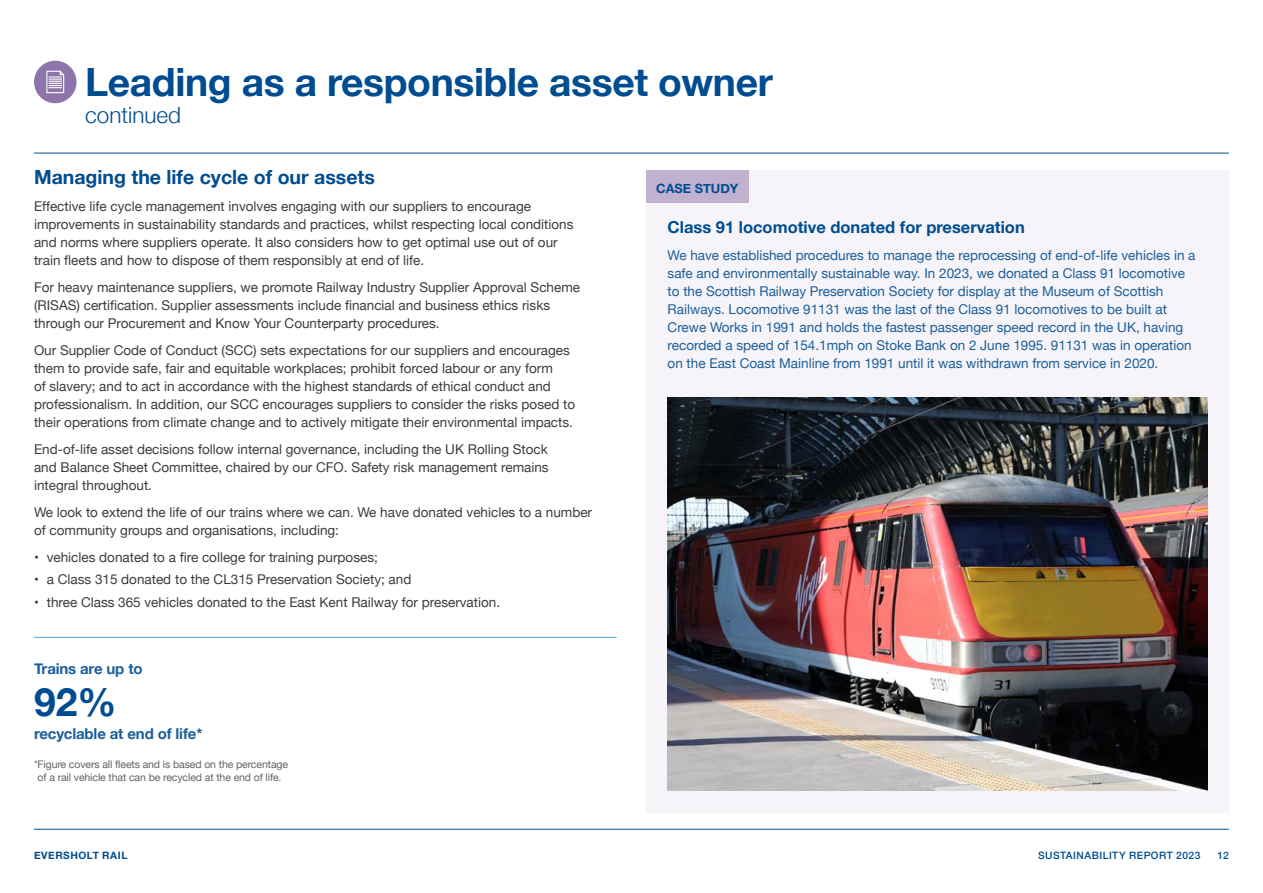
<style>
.page{position:relative;width:1263px;height:893px;background:#fff}
.page>*{position:absolute;margin:0;border:0;box-sizing:border-box;transform-origin:0 0}
.Body{font:700 39px "Helvetica Neue";letter-spacing:-.01em;color:#004c90}
.t1{font:300 22.5px "Helvetica Neue";color:#004c90}
.t2{font:700 19.5px "Helvetica Neue";color:#004c90}
.H5_TableHeading{font:700 16.5px "Helvetica Neue";color:#004c90}
.t3{font:700 15px "Helvetica Neue";letter-spacing:-.01em;color:#1a5e9b}
.Body-2{font:13.5px/18px "Helvetica Neue";color:#3c3c3b}
.Body-3{font:13.5px/18px "Helvetica Neue";color:#1a5e9b}
.Body-4{font:700 12.9px "Helvetica Neue";color:#004c90}
.Footnotes{font:10.5px/13.5px "Helvetica Neue";letter-spacing:-.01em;color:#646363;text-align:center}
.Footer_Right{font:500 10.2px "Helvetica Neue";letter-spacing:.045em;color:#004c90}
.Footer_Left{font:700 10.2px "Helvetica Neue";letter-spacing:.055em;color:#004c90}
</style>
<div class="page">
<div style="left:646px;top:170px;width:583px;height:642px;background:#f6f4f8"></div>
<div style="left:646px;top:170px;width:102px;height:32px;background:#c0b1d1"></div>
<img style="left:668px;top:397px;width:540px;height:394px">
<hr style="left:34px;top:637px;width:583px;height:1px;background:#4bacc6">
<hr style="left:34px;top:153px;width:1195px;height:1px;background:#004c90">
<div style="left:34px;top:61px;width:43px;height:42px;background:#8d74ab;border-radius:50%"></div>
<svg style="left:46px;top:70px;width:19px;height:24px"></svg>
<hr style="left:34px;top:829px;width:1195px;height:1px;background:#004c90">
<p class="Body" style="left:85px;top:51px;width:689px">Leading as a responsible asset owner</p>
<h1 class="t1" style="left:85px;top:97px;width:97px">continued</h1>
<h2 class="t2" style="left:34px;top:162px;width:342px">Managing the life cycle of our assets</h2>
<p class="Body-2" style="left:34px;top:198px;width:541px">Effective life cycle management involves engaging with our suppliers to encourage improvements in sustainability standards and practices, whilst respecting local conditions and norms where suppliers operate. It also considers how to get optimal use out of our train fleets and how to dispose of them responsibly at end of life.</p>
<p class="Body-2" style="left:34px;top:279px;width:548px">For heavy maintenance suppliers, we promote Railway Industry Supplier Approval Scheme (RISAS) certification. Supplier assessments include financial and business ethics risks through our Procurement and Know Your Counterparty procedures.</p>
<p class="Body-2" style="left:34px;top:342px;width:543px">Our Supplier Code of Conduct (SCC) sets expectations for our suppliers and encourages them to provide safe, fair and equitable workplaces; prohibit forced labour or any form<br>of slavery; and to act in accordance with the highest standards of ethical conduct and professionalism. In addition, our SCC encourages suppliers to consider the risks posed to their operations from climate change and to actively mitigate their environmental impacts.</p>
<p class="Body-2" style="left:34px;top:441px;width:516px;text-align:justify">End-of-life asset decisions follow internal governance, including the UK Rolling Stock and Balance Sheet Committee, chaired by our CFO. Safety risk management remains integral throughout.</p>
<p class="Body-2" style="left:34px;top:504px;width:560px">We look to extend the life of our trains where we can. We have donated vehicles to a number of community groups and organisations, including:</p>
<p class="Body-2" style="left:34px;top:549px;width:345px">• vehicles donated to a fire college for training purposes;</p>
<p class="Body-2" style="left:34px;top:571px;width:379px">• a Class 315 donated to the CL315 Preservation Society; and</p>
<p class="Body-2" style="left:34px;top:593px;width:468px">• three Class 365 vehicles donated to the East Kent Railway for preservation.</p>
<h4 class="t3" style="left:34px;top:657px;width:110px">Trains are up to</h4>
<h1 class="Body" style="left:34px;top:672px;width:84px">92%</h1>
<h4 class="t3" style="left:34px;top:721px;width:170px">recyclable at end of life*</h4>
<p class="Footnotes" style="left:34px;top:758px;width:256px">*Figure covers all fleets and is based on the percentage of a rail vehicle that can be recycled at the end of life.</p>
<p class="Body-4" style="left:656px;top:178px;width:84px">CASE STUDY</p>
<p class="H5_TableHeading" style="left:668px;top:214px;width:359px">Class 91 locomotive donated for preservation</p>
<p class="Body-3" style="left:668px;top:247px;width:529px">We have established procedures to manage the reprocessing of end-of-life vehicles in a safe and environmentally sustainable way. In 2023, we donated a Class 91 locomotive to the Scottish Railway Preservation Society for display at the Museum of Scottish Railways. Locomotive 91131 was the last of the Class 91 locomotives to be built at Crewe Works in 1991 and holds the fastest passenger speed record in the UK, having recorded a speed of 154.1mph on Stoke Bank on 2 June 1995. 91131 was in operation on the East Coast Mainline from 1991 until it was withdrawn from service in 2020.</p>
<p class="Footer_Left" style="left:34px;top:847px;width:95px">EVERSHOLT RAIL</p>
<p class="Footer_Right" style="left:1038px;top:847px;width:164px">SUSTAINABILITY REPORT 2023</p>
<p class="Footer_Right" style="left:1217px;top:847px;width:13px">12</p>
</div>
